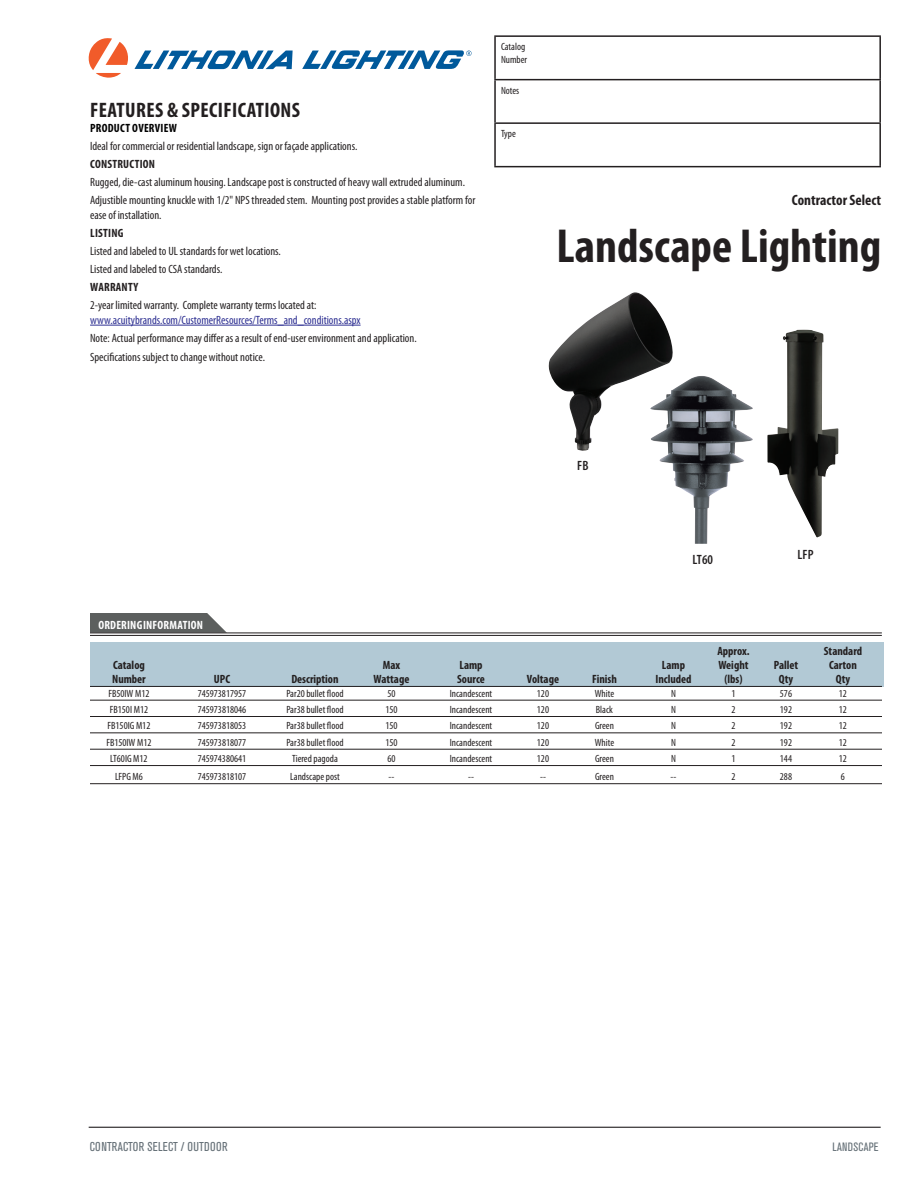
<style>
.page{position:relative;width:918px;height:1188px;background:#fff}
.page>*{position:absolute;margin:0;border:0;box-sizing:border-box;transform-origin:0 0}
.t1{font:700 condensed 48px "Myriad Pro";color:#231f20}
.t2{font:700 condensed 21px "Myriad Pro";letter-spacing:.02em;color:#231f20}
.t3{font:700 condensed 15px "Myriad Pro";color:#231f20}
.t4{font:600 condensed 13.5px "Myriad Pro";letter-spacing:.015em;color:#231f20}
.t5{font:condensed 12.75px "Akzidenz Grotesk BE";letter-spacing:.02em;color:#667178}
.t6{font:condensed 12px/18.1px "Myriad Pro";color:#231f20}
.t7{font:700 condensed 12px "Myriad Pro";color:#231f20}
.t8{font:condensed 12px "Myriad Pro";color:#2e3092}
.t9{font:700 condensed 12px "Myriad Pro";letter-spacing:.02em;color:#231f20}
.t10{font:700 condensed 12px "Myriad Pro";letter-spacing:.02em;color:#fff}
.t11{font:700 condensed 12px "Myriad Pro";letter-spacing:.02em;color:#000}
.t12{font:condensed 12px "Akzidenz Grotesk BE";letter-spacing:.02em;color:#667178}
.t13{font:condensed 10.5px/12.6px "Myriad Pro";color:#231f20}
</style>
<div class="page">
<hr style="left:89px;top:1127px;width:792px;height:1px;background:#231f20">
<svg style="left:89px;top:38px;width:204px;height:40px"></svg>
<svg style="left:302px;top:50px;width:170px;height:19px"></svg>
<div style="left:90px;top:642px;width:793px;height:44px;background:#b2c9d5"></div>
<hr style="left:494px;top:35px;width:387px;height:2px;background:#231f20">
<hr style="left:494px;top:37px;width:2px;height:42px;background:#231f20">
<hr style="left:879px;top:37px;width:2px;height:42px;background:#231f20">
<hr style="left:494px;top:79px;width:387px;height:1px;background:#231f20">
<hr style="left:494px;top:80px;width:2px;height:42px;background:#231f20">
<hr style="left:879px;top:80px;width:2px;height:42px;background:#231f20">
<hr style="left:494px;top:122px;width:387px;height:2px;background:#231f20">
<hr style="left:494px;top:124px;width:2px;height:42px;background:#231f20">
<hr style="left:879px;top:124px;width:2px;height:42px;background:#231f20">
<hr style="left:494px;top:166px;width:387px;height:1px;background:#231f20">
<svg style="left:90px;top:613px;width:140px;height:20px;background:#6a6c6b"></svg>
<hr style="left:90px;top:633px;width:792px;height:1px;background:#231f20">
<hr style="left:90px;top:635px;width:792px;height:1px;background:#231f20">
<hr style="left:90px;top:325px;width:271px;height:1px;background:#2e3092">
<hr style="left:90px;top:700px;width:792px;height:1px;background:#231f20">
<hr style="left:90px;top:716px;width:792px;height:1px;background:#231f20">
<hr style="left:90px;top:732px;width:792px;height:1px;background:#231f20">
<hr style="left:90px;top:749px;width:792px;height:1px;background:#231f20">
<hr style="left:90px;top:765px;width:792px;height:1px;background:#231f20">
<hr style="left:90px;top:783px;width:792px;height:1px;background:#231f20">
<hr style="left:90px;top:686px;width:792px;height:1px;background:#231f20">
<img style="left:548px;top:292px;width:125px;height:159px">
<img style="left:650px;top:376px;width:103px;height:168px">
<img style="left:767px;top:330px;width:71px;height:208px">
<h2 class="t2" style="left:90px;top:99px;width:211px">FEATURES &amp; SPECIFICATIONS</h2>
<p class="t11" style="left:90px;top:121px;width:88px">PRODUCT OVERVIEW</p>
<p class="t6" style="left:90px;top:137px;width:269px">Ideal for commercial or residential landscape, sign or façade applications.</p>
<p class="t9" style="left:90px;top:157px;width:66px">CONSTRUCTION</p>
<p class="t6" style="left:90px;top:173px;width:387px">Rugged, die-cast aluminum housing. Landscape post is constructed of heavy wall extruded aluminum.<br>Adjustible mounting knuckle with 1/2" NPS threaded stem. Mounting post provides a stable platform for</p>
<p class="t6" style="left:90px;top:206px;width:73px">ease of installation.</p>
<p class="t9" style="left:90px;top:226px;width:35px">LISTING</p>
<p class="t6" style="left:90px;top:242px;width:192px">Listed and labeled to UL standards for wet locations.<br>Listed and labeled to CSA standards.</p>
<p class="t9" style="left:90px;top:281px;width:50px">WARRANTY</p>
<p class="t6" style="left:90px;top:297px;width:228px">2-year limited warranty. Complete warranty terms located at:</p>
<p class="t8" style="left:90px;top:313px;width:272px">www.acuitybrands.com/CustomerResources/Terms_and_conditions.aspx</p>
<p class="t6" style="left:90px;top:329px;width:328px;line-height:18.8px">Note: Actual performance may differ as a result of end-user environment and application.<br>Specifications subject to change without notice.</p>
<p class="t13" style="left:501px;top:40px;width:28px">Catalog<br>Number</p>
<p class="t13" style="left:501px;top:84px;width:20px">Notes</p>
<p class="t13" style="left:501px;top:127px;width:16px">Type</p>
<p class="t3" style="left:792px;top:191px;width:91px">Contractor Select</p>
<h1 class="t1" style="left:556px;top:220px;width:326px">Landscape Lighting</h1>
<p class="t10" style="left:98px;top:618px;width:106px">ORDERING INFORMATION</p>
<p class="t4" style="left:577px;top:458px;width:13px">FB</p>
<p class="t4" style="left:693px;top:553px;width:22px">LT60</p>
<p class="t4" style="left:797px;top:547px;width:18px">LFP</p>
<p class="t7" style="left:717px;top:644px;width:34px">Approx.</p>
<p class="t7" style="left:824px;top:644px;width:40px">Standard</p>
<p class="t7" style="left:113px;top:658px;width:33px">Catalog</p>
<p class="t7" style="left:383px;top:658px;width:19px">Max</p>
<p class="t7" style="left:459px;top:658px;width:25px">Lamp</p>
<p class="t7" style="left:662px;top:658px;width:25px">Lamp</p>
<p class="t7" style="left:718px;top:658px;width:32px">Weight</p>
<p class="t7" style="left:774px;top:658px;width:26px">Pallet</p>
<p class="t7" style="left:829px;top:658px;width:29px">Carton</p>
<p class="t7" style="left:112px;top:673px;width:35px">Number</p>
<p class="t7" style="left:214px;top:673px;width:18px">UPC</p>
<p class="t7" style="left:291px;top:673px;width:49px">Description</p>
<p class="t7" style="left:374px;top:673px;width:37px">Wattage</p>
<p class="t7" style="left:457px;top:673px;width:29px">Source</p>
<p class="t7" style="left:527px;top:673px;width:34px">Voltage</p>
<p class="t7" style="left:592px;top:673px;width:26px">Finish</p>
<p class="t7" style="left:655px;top:673px;width:38px">Included</p>
<p class="t7" style="left:724px;top:673px;width:20px">(lbs)</p>
<p class="t7" style="left:779px;top:673px;width:16px">Qty</p>
<p class="t7" style="left:836px;top:673px;width:16px">Qty</p>
<p class="t13" style="left:108px;top:687px;width:43px">FB50IW M12</p>
<p class="t13" style="left:198px;top:687px;width:50px">745973817957</p>
<p class="t13" style="left:286px;top:687px;width:59px">Par20 bullet flood</p>
<p class="t13" style="left:387px;top:687px;width:10px">50</p>
<p class="t13" style="left:450px;top:687px;width:44px">Incandescent</p>
<p class="t13" style="left:537px;top:687px;width:14px">120</p>
<p class="t13" style="left:595px;top:687px;width:21px">White</p>
<p class="t13" style="left:671px;top:687px;width:6px">N</p>
<p class="t13" style="left:731px;top:687px;width:6px">1</p>
<p class="t13" style="left:780px;top:687px;width:14px">576</p>
<p class="t13" style="left:839px;top:687px;width:10px">12</p>
<p class="t13" style="left:110px;top:704px;width:40px">FB150I M12</p>
<p class="t13" style="left:198px;top:704px;width:50px">745973818046</p>
<p class="t13" style="left:286px;top:704px;width:59px">Par38 bullet flood</p>
<p class="t13" style="left:385px;top:704px;width:14px">150</p>
<p class="t13" style="left:450px;top:704px;width:44px">Incandescent</p>
<p class="t13" style="left:537px;top:704px;width:14px">120</p>
<p class="t13" style="left:596px;top:704px;width:19px">Black</p>
<p class="t13" style="left:671px;top:704px;width:6px">N</p>
<p class="t13" style="left:731px;top:704px;width:6px">2</p>
<p class="t13" style="left:780px;top:704px;width:14px">192</p>
<p class="t13" style="left:839px;top:704px;width:10px">12</p>
<p class="t13" style="left:108px;top:720px;width:44px">FB150IG M12</p>
<p class="t13" style="left:198px;top:720px;width:50px">745973818053</p>
<p class="t13" style="left:286px;top:720px;width:59px">Par38 bullet flood</p>
<p class="t13" style="left:385px;top:720px;width:14px">150</p>
<p class="t13" style="left:450px;top:720px;width:44px">Incandescent</p>
<p class="t13" style="left:537px;top:720px;width:14px">120</p>
<p class="t13" style="left:595px;top:720px;width:20px">Green</p>
<p class="t13" style="left:671px;top:720px;width:6px">N</p>
<p class="t13" style="left:731px;top:720px;width:6px">2</p>
<p class="t13" style="left:780px;top:720px;width:14px">192</p>
<p class="t13" style="left:839px;top:720px;width:10px">12</p>
<p class="t13" style="left:106px;top:736px;width:47px">FB150IW M12</p>
<p class="t13" style="left:198px;top:736px;width:50px">745973818077</p>
<p class="t13" style="left:286px;top:736px;width:59px">Par38 bullet flood</p>
<p class="t13" style="left:385px;top:736px;width:14px">150</p>
<p class="t13" style="left:450px;top:736px;width:44px">Incandescent</p>
<p class="t13" style="left:537px;top:736px;width:14px">120</p>
<p class="t13" style="left:595px;top:736px;width:21px">White</p>
<p class="t13" style="left:671px;top:736px;width:6px">N</p>
<p class="t13" style="left:731px;top:736px;width:6px">2</p>
<p class="t13" style="left:780px;top:736px;width:14px">192</p>
<p class="t13" style="left:839px;top:736px;width:10px">12</p>
<p class="t13" style="left:110px;top:753px;width:39px">LT60IG M12</p>
<p class="t13" style="left:198px;top:753px;width:50px">745974380641</p>
<p class="t13" style="left:292px;top:753px;width:47px">Tiered pagoda</p>
<p class="t13" style="left:387px;top:753px;width:10px">60</p>
<p class="t13" style="left:450px;top:753px;width:44px">Incandescent</p>
<p class="t13" style="left:537px;top:753px;width:14px">120</p>
<p class="t13" style="left:595px;top:753px;width:20px">Green</p>
<p class="t13" style="left:671px;top:753px;width:6px">N</p>
<p class="t13" style="left:731px;top:753px;width:6px">1</p>
<p class="t13" style="left:780px;top:753px;width:14px">144</p>
<p class="t13" style="left:839px;top:753px;width:10px">12</p>
<p class="t13" style="left:115px;top:771px;width:29px">LFPG M6</p>
<p class="t13" style="left:198px;top:771px;width:50px">745973818107</p>
<p class="t13" style="left:290px;top:771px;width:51px">Landscape post</p>
<p class="t13" style="left:389px;top:771px;width:7px">--</p>
<p class="t13" style="left:468px;top:771px;width:7px">--</p>
<p class="t13" style="left:540px;top:771px;width:7px">--</p>
<p class="t13" style="left:595px;top:771px;width:20px">Green</p>
<p class="t13" style="left:671px;top:771px;width:7px">--</p>
<p class="t13" style="left:731px;top:771px;width:6px">2</p>
<p class="t13" style="left:780px;top:771px;width:14px">288</p>
<p class="t13" style="left:841px;top:771px;width:6px">6</p>
<p class="t5" style="left:90px;top:1140px;width:140px">CONTRACTOR SELECT / OUTDOOR</p>
<p class="t12" style="left:833px;top:1140px;width:48px">LANDSCAPE</p>
</div>
